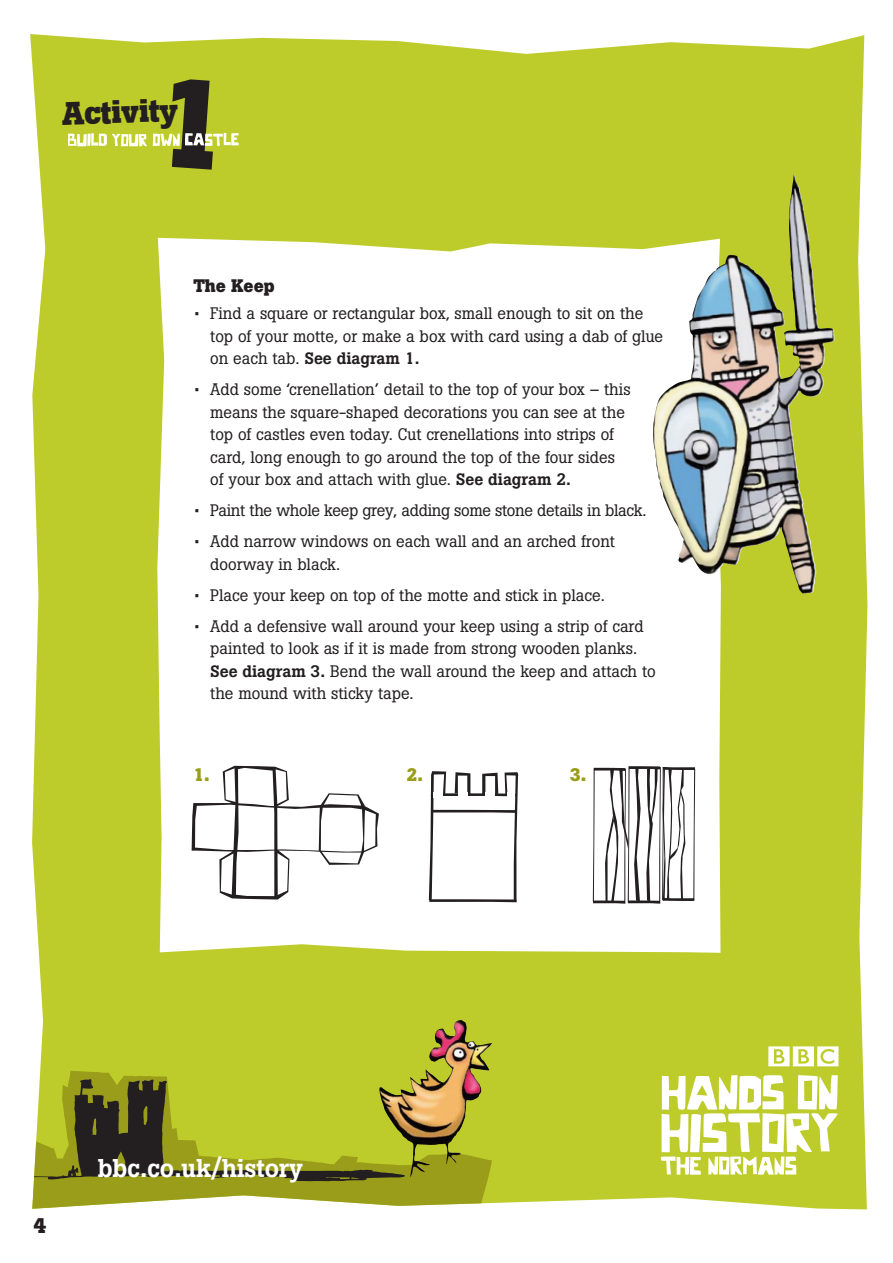
<style>
.page{position:relative;width:893px;height:1263px;background:#fff}
.page>*{position:absolute;margin:0;border:0;box-sizing:border-box;transform-origin:0 0}
.t1{font:700 32.1px "Boton";color:#231f20}
.t2{font:500 25.5px "Boton";letter-spacing:-.01em;color:#fff}
.t3{font:700 21px "Boton";color:#231f20}
.t4{font:700 18px "Boton";color:#231f20}
.t5{font:700 18px "Boton";color:#999d19}
.t6{font:16.5px/22.5px "Boton";color:#231f20}
.t7{font:16.5px "Boton";letter-spacing:-.02em;color:#231f20}
.s1{font-weight:500}
</style>
<div class="page">
<div style="left:30px;top:34px;width:837px;height:1175px;background:#bdcc2a"></div>
<svg style="left:30px;top:1071px;width:462px;height:138px;fill:#999d19"></svg>
<svg style="left:30px;top:1079px;width:375px;height:108px;background:#919926"></svg>
<svg style="left:68px;top:133px;width:79px;height:13px"></svg>
<svg style="left:768px;top:1046px;width:70px;height:20px"></svg>
<svg style="left:661px;top:1075px;width:177px;height:100px"></svg>
<svg style="left:157px;top:238px;width:564px;height:715px"></svg>
<svg style="left:192px;top:766px;width:187px;height:133px"></svg>
<svg style="left:429px;top:771px;width:89px;height:131px"></svg>
<svg style="left:593px;top:766px;width:102px;height:138px"></svg>
<div style="left:433px;top:792px;width:10px;height:6px;background:#fff"></div>
<div style="left:458px;top:792px;width:9px;height:5px;background:#fff"></div>
<div style="left:486px;top:792px;width:9px;height:5px;background:#fff"></div>
<div style="left:507px;top:792px;width:8px;height:5px;background:#fff"></div>
<img style="left:379px;top:1020px;width:113px;height:157px">
<img style="left:652px;top:254px;width:173px;height:340px">
<svg style="left:153px;top:78px;width:86px;height:92px;background:#c1cf39"></svg>
<h1 class="t1" style="left:62px;top:102px;width:117px;rotate:-2deg">Activity</h1>
<p class="t4" style="left:193px;top:280px;width:83px">The Keep</p>
<p class="t6" style="left:210px;top:304px;width:454px;text-indent:-17px">• Find a square or rectangular box, small enough to sit on the top of your motte, or make a box with card using a dab of glue on each tab. <span class="s1">See diagram 1.</span></p>
<p class="t6" style="left:210px;top:380px;width:422px;text-indent:-17px">• Add some ‘crenellation’ detail to the top of your box – this means the square-shaped decorations you can see at the top of castles even today. Cut crenellations into strips of card, long enough to go around the top of the four sides of your box and attach with glue. <span class="s1">See diagram 2.</span></p>
<p class="t7" style="left:193px;top:505px;width:455px">• Paint the whole keep grey, adding some stone details in black.</p>
<p class="t6" style="left:210px;top:532px;width:406px;text-indent:-17px">• Add narrow windows on each wall and an arched front doorway in black.</p>
<p class="t6" style="left:193px;top:585px;width:413px">• Place your keep on top of the motte and stick in place.</p>
<p class="t6" style="left:210px;top:616px;width:447px;text-indent:-17px">• Add a defensive wall around your keep using a strip of card painted to look as if it is made from strong wooden planks.<br><span class="s1">See diagram 3.</span> Bend the wall around the keep and attach to the mound with sticky tape.</p>
<p class="t5" style="left:193px;top:769px;width:18px">1.</p>
<p class="t5" style="left:406px;top:769px;width:18px">2.</p>
<p class="t5" style="left:570px;top:769px;width:18px">3.</p>
<p class="t3" style="left:33px;top:1218px;width:15px">4</p>
<h2 class="t2" style="left:98px;top:1159px;width:207px">bbc.co.uk/history</h2>
</div>
